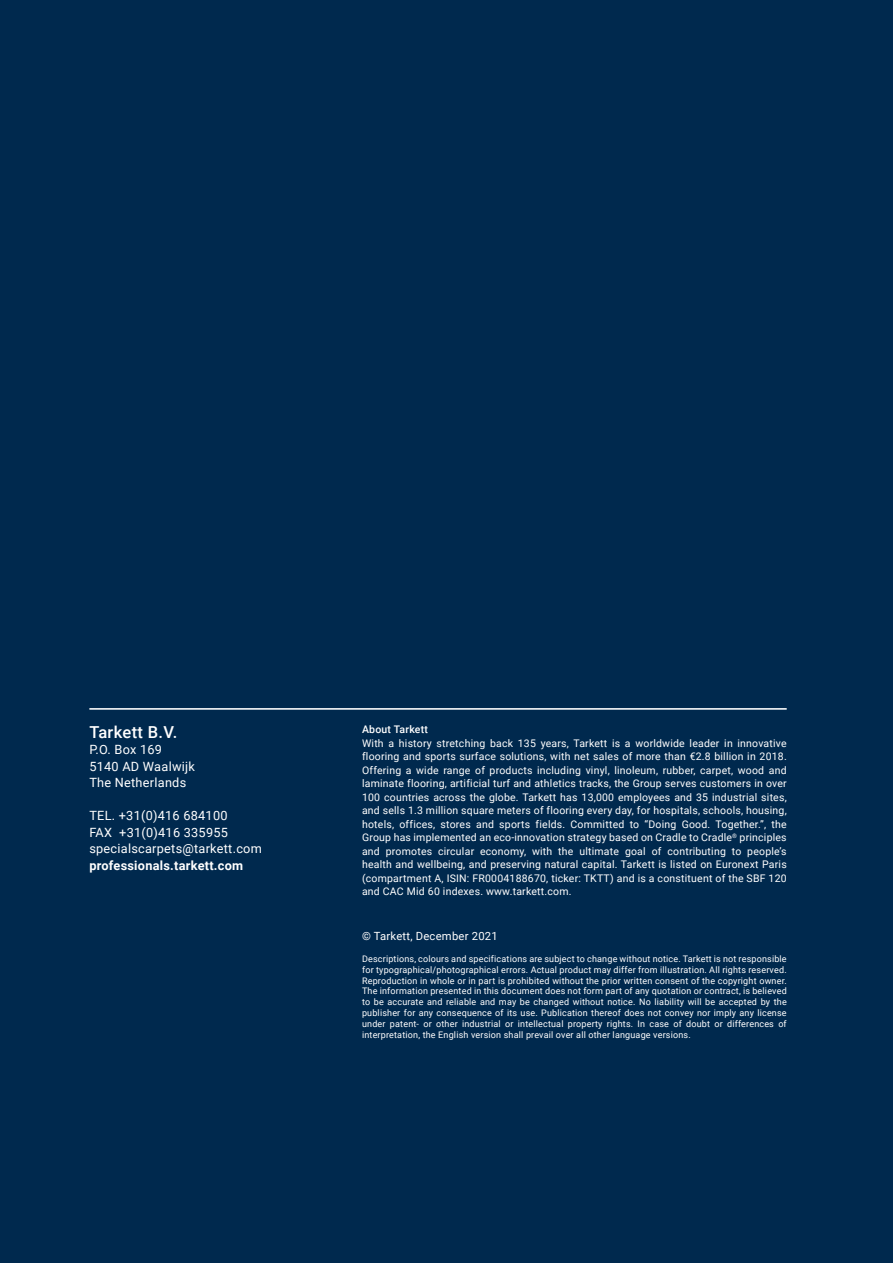
<style>
.page{position:relative;width:893px;height:1263px;background:#00294e}
.page>*{position:absolute;margin:0;border:0;box-sizing:border-box;transform-origin:0 0}
.t1{font:500 16.5px "Roboto";letter-spacing:.02em;color:#fff}
.t2{font:12.75px "Roboto";letter-spacing:.02em;color:#fff}
.t3{font:700 12.75px "Roboto";letter-spacing:.02em;color:#fff}
.t4{font:11.25px "Roboto";letter-spacing:.02em;color:#fff}
.adressen{font:10.5px/13.5px "Roboto";letter-spacing:.02em;color:#fff;text-align:justify}
.adressen-2{font:500 10.5px "Roboto";letter-spacing:.02em;color:#fff}
.adressen-3{font:9px/10.8px "Roboto";letter-spacing:.02em;color:#fff;text-align:justify}
</style>
<div class="page">
<hr style="left:89px;top:708px;width:698px;height:2px;background:#fff">
<p class="t1" style="left:89px;top:720px;width:89px">Tarkett B.V.</p>
<p class="t2" style="left:89px;top:741px;width:74px">P.O. Box 169</p>
<p class="t2" style="left:89px;top:757px;width:107px">5140 AD Waalwijk</p>
<p class="t2" style="left:89px;top:774px;width:98px">The Netherlands</p>
<p class="t2" style="left:89px;top:807px;width:140px">TEL. +31(0)416 684100</p>
<p class="t2" style="left:89px;top:823px;width:140px">FAX +31(0)416 335955</p>
<p class="t2" style="left:89px;top:840px;width:174px">specialscarpets@tarkett.com</p>
<p class="t3" style="left:89px;top:856px;width:155px">professionals.tarkett.com</p>
<p class="adressen-2" style="left:362px;top:722px;width:67px">About Tarkett</p>
<p class="adressen" style="left:362px;top:736px;width:426px">With a history stretching back 135 years, Tarkett is a worldwide leader in innovative flooring and sports surface solutions, with net sales of more than €2.8 billion in 2018.<br>Offering a wide range of products including vinyl, linoleum, rubber, carpet, wood and laminate flooring, artificial turf and athletics tracks, the Group serves customers in over 100 countries across the globe. Tarkett has 13,000 employees and 35 industrial sites, and sells 1.3 million square meters of flooring every day, for hospitals, schools, housing, hotels, offices, stores and sports fields. Committed to “Doing Good. Together.”, the Group has implemented an eco-innovation strategy based on Cradle to Cradle<sup>®</sup> principles and promotes circular economy, with the ultimate goal of contributing to people’s health and wellbeing, and preserving natural capital. Tarkett is listed on Euronext Paris (compartment A, ISIN: FR0004188670, ticker: TKTT) and is a constituent of the SBF 120 and CAC Mid 60 indexes. www.tarkett.com.</p>
<p class="t4" style="left:362px;top:928px;width:137px">© Tarkett, December 2021</p>
<p class="adressen-3" style="left:362px;top:953px;width:426px">Descriptions, colours and specifications are subject to change without notice. Tarkett is not responsible for typographical/photographical errors. Actual product may differ from illustration. All rights reserved.<br>Reproduction in whole or in part is prohibited without the prior written consent of the copyright owner.<br>The information presented in this document does not form part of any quotation or contract, is believed to be accurate and reliable and may be changed without notice. No liability will be accepted by the publisher for any consequence of its use. Publication thereof does not convey nor imply any license under patent- or other industrial or intellectual property rights. In case of doubt or differences of interpretation, the English version shall prevail over all other language versions.</p>
</div>
